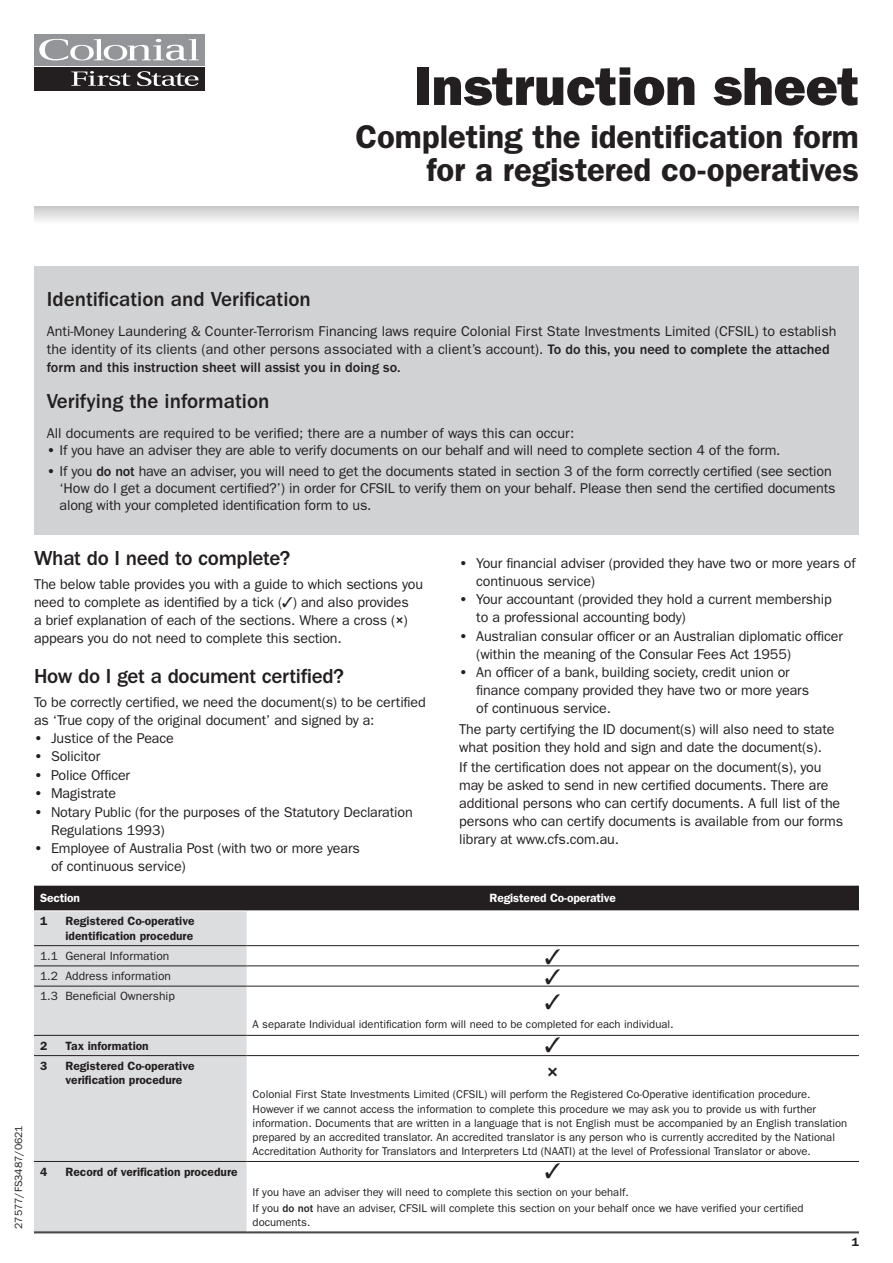
<style>
.page{position:relative;width:893px;height:1263px;background:#fff}
.page>*{position:absolute;margin:0;border:0;box-sizing:border-box;transform-origin:0 0}
.CFS_03_DocHeader_1{font:54px "ITC Franklin Gothic Std Hvy";color:#231f20}
.CFS_03_DocHeader_2{font:600 33px/33px "ITC Franklin Gothic Std";letter-spacing:-.005em;color:#231f20;text-align:right}
.CFS_01_Body{font:500 21px "ITC Franklin Gothic Std";color:#231f20}
.CFS_02_Subhead_1{font:500 21px "ITC Franklin Gothic Std";letter-spacing:-.015em;color:#231f20}
.CFS_01_Body-2{font:14.25px/18px "ITC Franklin Gothic Std";letter-spacing:-.01em;color:#231f20}
.CFS_09_Table_Body{font:600 12px/14.2px "ITC Franklin Gothic Std";color:#231f20}
.CFS_09_Table_Body-2{font:12px "ITC Franklin Gothic Std";color:#231f20}
.CFS_09_Table-A_Colum{font:600 12px "ITC Franklin Gothic Std";letter-spacing:-.01em;color:#fff}
.CFS_09_Table_Body-3{font:11.25px/14.2px "ITC Franklin Gothic Std";color:#231f20}
.CFS_11_Disclaimer_Ju{font:10.5px "ITC Franklin Gothic Std";letter-spacing:-.005em;color:#231f20}
.s1{font-weight:500}
.s2{font-weight:600}
.s3{font-size:12px}
</style>
<div class="page">
<svg style="left:34px;top:207px;width:825px;height:14px;background:#dfdfdf"></svg>
<div style="left:34px;top:266px;width:825px;height:269px;background:#d1d2d4"></div>
<div style="left:34px;top:886px;width:825px;height:24px;background:#231f20"></div>
<div style="left:34px;top:911px;width:213px;height:321px;background:#dcdddf"></div>
<hr style="left:34px;top:945px;width:213px;height:1px;background:#231f20">
<hr style="left:34px;top:966px;width:213px;height:1px;background:#231f20">
<hr style="left:34px;top:986px;width:213px;height:1px;background:#231f20">
<hr style="left:34px;top:1035px;width:213px;height:1px;background:#231f20">
<hr style="left:34px;top:1055px;width:213px;height:1px;background:#231f20">
<hr style="left:247px;top:1055px;width:612px;height:1px;background:#231f20">
<hr style="left:34px;top:1161px;width:213px;height:1px;background:#231f20">
<hr style="left:247px;top:1161px;width:612px;height:1px;background:#231f20">
<hr style="left:34px;top:1232px;width:213px;height:1px;background:#231f20">
<hr style="left:247px;top:1232px;width:612px;height:1px;background:#231f20">
<hr style="left:247px;top:945px;width:612px;height:1px;background:#231f20">
<hr style="left:247px;top:966px;width:612px;height:1px;background:#231f20">
<hr style="left:247px;top:986px;width:612px;height:1px;background:#231f20">
<hr style="left:247px;top:1035px;width:612px;height:1px;background:#231f20">
<div style="left:34px;top:34px;width:170px;height:31px;background:#939598"></div>
<div style="left:34px;top:67px;width:170px;height:23px;background:#231f20"></div>
<svg style="left:39px;top:39px;width:160px;height:21px"></svg>
<svg style="left:71px;top:71px;width:60px;height:15px"></svg>
<svg style="left:137px;top:71px;width:61px;height:15px"></svg>
<svg style="left:546px;top:965px;width:14px;height:2px"></svg>
<p class="CFS_03_DocHeader_1" style="left:415px;top:55px;width:446px">Instruction sheet</p>
<p class="CFS_03_DocHeader_2" style="left:356px;top:120px;width:505px">Completing the identification form for a registered co-operatives</p>
<p class="CFS_11_Disclaimer_Ju" style="left:12px;top:1229px;width:105px;rotate:-90deg">27577/FS3487/0621</p>
<p class="CFS_01_Body" style="left:47px;top:287px;width:266px">Identification and Verification</p>
<p class="CFS_01_Body-2" style="left:47px;top:323px;width:791px">Anti-Money Laundering &amp; Counter-Terrorism Financing laws require Colonial First State Investments Limited (CFSIL) to establish the identity of its clients (and other persons associated with a client’s account). <span class="s1">To do this, you need to complete the attached form and this instruction sheet will assist you in doing so.</span></p>
<p class="CFS_01_Body" style="left:47px;top:389px;width:224px">Verifying the information</p>
<p class="CFS_01_Body-2" style="left:47px;top:425px;width:529px">All documents are required to be verified; there are a number of ways this can occur:</p>
<p class="CFS_01_Body-2" style="left:47px;top:442px;width:735px"><span class="s2">•</span> If you have an adviser they are able to verify documents on our behalf and will need to complete section 4 of the form.</p>
<p class="CFS_01_Body-2" style="left:60px;top:462px;width:777px;line-height:17.1px;text-indent:-13px"><span class="s2">•</span> If you <span class="s1">do not</span> have an adviser, you will need to get the documents stated in section 3 of the form correctly certified (see section ‘How do I get a document certified?’) in order for CFSIL to verify them on your behalf. Please then send the certified documents along with your completed identification form to us.</p>
<p class="CFS_02_Subhead_1" style="left:34px;top:547px;width:258px">What do I need to complete?</p>
<p class="CFS_01_Body-2" style="left:34px;top:575px;width:391px">The below table provides you with a guide to which sections you need to complete as identified by a tick (✓) and also provides<br>a brief explanation of each of the sections. Where a cross (<span class="s1">×</span>) appears you do not need to complete this section.</p>
<p class="CFS_02_Subhead_1" style="left:34px;top:665px;width:312px">How do I get a document certified?</p>
<p class="CFS_01_Body-2" style="left:34px;top:693px;width:393px">To be correctly certified, we need the document(s) to be certified as ‘True copy of the original document’ and signed by a:</p>
<p class="CFS_01_Body-2" style="left:34px;top:729px;width:141px"><span class="s2">•</span> Justice of the Peace</p>
<p class="CFS_01_Body-2" style="left:34px;top:748px;width:68px"><span class="s2">•</span> Solicitor</p>
<p class="CFS_01_Body-2" style="left:34px;top:766px;width:98px"><span class="s2">•</span> Police Officer</p>
<p class="CFS_01_Body-2" style="left:34px;top:785px;width:84px"><span class="s2">•</span> Magistrate</p>
<p class="CFS_01_Body-2" style="left:51px;top:803px;width:363px;text-indent:-17px"><span class="s2">•</span> Notary Public (for the purposes of the Statutory Declaration<br>Regulations 1993)</p>
<p class="CFS_01_Body-2" style="left:51px;top:839px;width:311px;text-indent:-17px"><span class="s2">•</span> Employee of Australia Post (with two or more years of continuous service)</p>
<p class="CFS_01_Body-2" style="left:476px;top:554px;width:381px;text-indent:-17px"><span class="s2">•</span> Your financial adviser (provided they have two or more years of continuous service)</p>
<p class="CFS_01_Body-2" style="left:476px;top:591px;width:357px;text-indent:-17px"><span class="s2">•</span> Your accountant (provided they hold a current membership to a professional accounting body)</p>
<p class="CFS_01_Body-2" style="left:476px;top:627px;width:368px;text-indent:-17px"><span class="s2">•</span> Australian consular officer or an Australian diplomatic officer (within the meaning of the Consular Fees Act 1955)</p>
<p class="CFS_01_Body-2" style="left:476px;top:663px;width:335px;text-indent:-17px"><span class="s2">•</span> An officer of a bank, building society, credit union or finance company provided they have two or more years of continuous service.</p>
<p class="CFS_01_Body-2" style="left:459px;top:720px;width:377px">The party certifying the ID document(s) will also need to state what position they hold and sign and date the document(s).</p>
<p class="CFS_01_Body-2" style="left:459px;top:759px;width:385px">If the certification does not appear on the document(s), you may be asked to send in new certified documents. There are additional persons who can certify documents. A full list of the persons who can certify documents is available from our forms library at www.cfs.com.au.</p>
<p class="CFS_09_Table-A_Colum" style="left:40px;top:891px;width:42px">Section</p>
<p class="CFS_09_Table-A_Colum" style="left:490px;top:891px;width:128px">Registered Co-operative</p>
<p class="CFS_09_Table_Body" style="left:40px;top:914px;width:9px">1</p>
<p class="CFS_09_Table_Body" style="left:66px;top:914px;width:131px">Registered Co-operative identification procedure</p>
<p class="CFS_09_Table_Body-2" style="left:40px;top:949px;width:131px">1.1 General Information</p>
<p class="CFS_09_Table_Body-2" style="left:40px;top:969px;width:133px">1.2 Address information</p>
<p class="CFS_09_Table_Body-2" style="left:40px;top:989px;width:136px">1.3 Beneficial Ownership</p>
<p class="CFS_09_Table_Body-3" style="left:253px;top:1017px;width:423px">A separate Individual identification form will need to be completed for each individual<span class="s3">.</span></p>
<p class="CFS_09_Table_Body" style="left:40px;top:1038px;width:9px">2</p>
<p class="CFS_09_Table_Body" style="left:66px;top:1038px;width:85px">Tax information</p>
<p class="CFS_09_Table_Body" style="left:40px;top:1058px;width:9px">3</p>
<p class="CFS_09_Table_Body" style="left:66px;top:1058px;width:131px">Registered Co-operative verification procedure</p>
<p class="CFS_01_Body" style="left:547px;top:1060px;width:14px">×</p>
<p class="CFS_09_Table_Body-3" style="left:253px;top:1087px;width:596px">Colonial First State Investments Limited (CFSIL) will perform the Registered Co-Operative identification procedure.<br>However if we cannot access the information to complete this procedure we may ask you to provide us with further information. Documents that are written in a language that is not English must be accompanied by an English translation prepared by an accredited translator. An accredited translator is any person who is currently accredited by the National Accreditation Authority for Translators and Interpreters Ltd (NAATI) at the level of Professional Translator or above.</p>
<p class="CFS_09_Table_Body" style="left:40px;top:1164px;width:9px">4</p>
<p class="CFS_09_Table_Body" style="left:66px;top:1164px;width:174px">Record of verification procedure</p>
<p class="CFS_09_Table_Body-3" style="left:253px;top:1185px;width:378px">If you have an adviser they will need to complete this section on your behalf.</p>
<p class="CFS_09_Table_Body-3" style="left:253px;top:1201px;width:553px">If you <span class="s1">do not</span> have an adviser, CFSIL will complete this section on your behalf once we have verified your certified</p>
<p class="CFS_09_Table_Body-3" style="left:253px;top:1215px;width:59px">documents.</p>
<p class="CFS_09_Table_Body" style="left:852px;top:1234px;width:9px">1</p>
</div>
